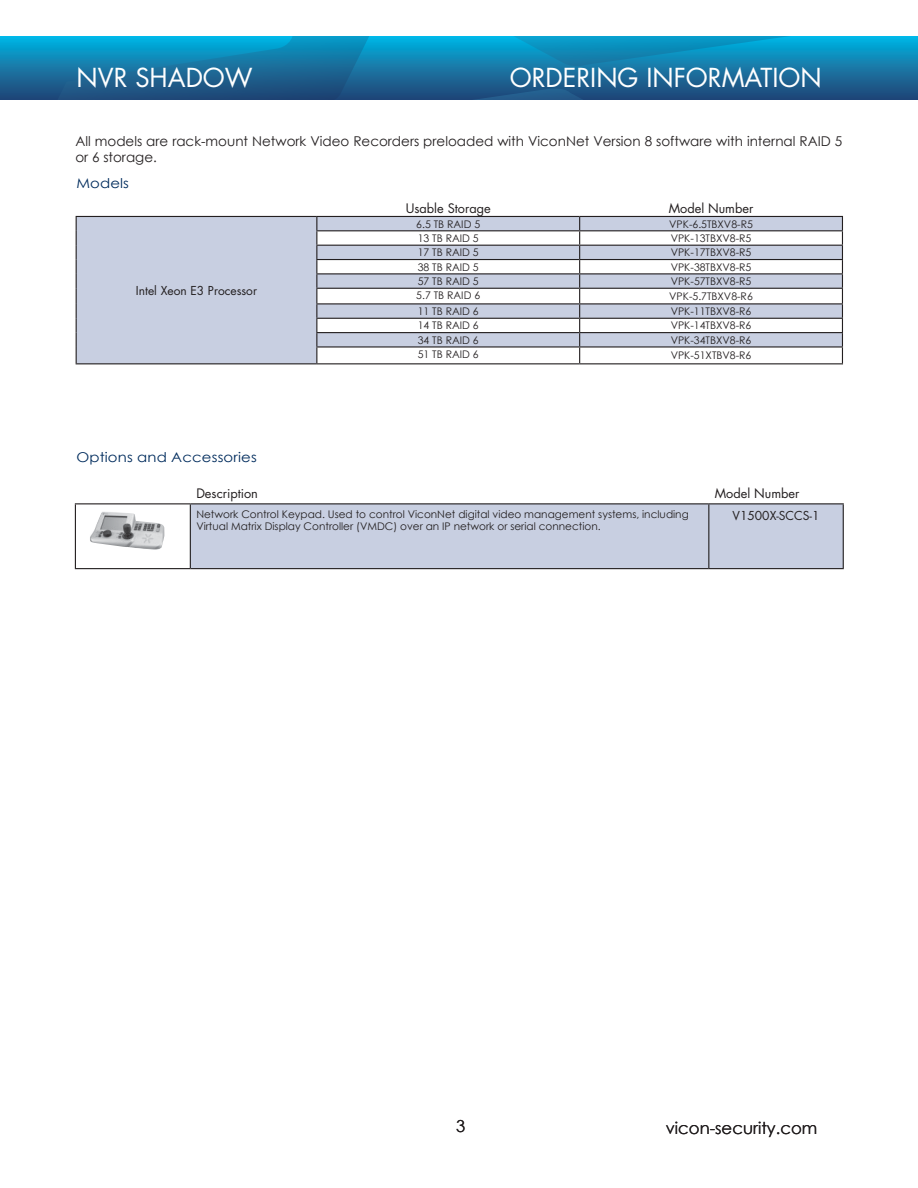
<style>
.page{position:relative;width:918px;height:1188px;background:#fff}
.page>*{position:absolute;margin:0;border:0;box-sizing:border-box;transform-origin:0 0}
.t1{font:25.5px "Futura Std";color:#fff}
.t2{font:16.5px "Century Gothic";color:#231f20}
.t3{font:13.5px/16.2px "Century Gothic";color:#231f20}
.t4{font:13.5px "Century Gothic";letter-spacing:.01em;color:#002c5d;scale:1.1 1}
.t5{font:12.75px "Futura Std";color:#231f20}
.t6{font:12px "Futura Std";color:#231f20}
.t7{font:10.5px/12.6px "Century Gothic";color:#231f20}
</style>
<div class="page">
<div style="left:0;top:36px;width:918px;height:63px;background:linear-gradient(to bottom,#01b4e3,#264272)"></div>
<svg style="left:34px;top:36px;width:840px;height:63px;background:#1477a6"></svg>
<div style="left:191px;top:504px;width:652px;height:64px;background:#c8cfe1"></div>
<hr style="left:75px;top:504px;width:1px;height:64px;background:#231f20">
<hr style="left:190px;top:504px;width:1px;height:64px;background:#231f20">
<hr style="left:708px;top:504px;width:1px;height:64px;background:#231f20">
<hr style="left:843px;top:504px;width:1px;height:64px;background:#231f20">
<hr style="left:75px;top:568px;width:115px;height:1px;background:#231f20">
<hr style="left:190px;top:568px;width:519px;height:1px;background:#231f20">
<hr style="left:709px;top:568px;width:135px;height:1px;background:#231f20">
<hr style="left:75px;top:503px;width:115px;height:1px;background:#231f20">
<hr style="left:190px;top:503px;width:519px;height:1px;background:#231f20">
<hr style="left:709px;top:503px;width:135px;height:1px;background:#231f20">
<img style="left:90px;top:512px;width:74px;height:38px">
<svg style="left:77px;top:217px;width:765px;height:146px;fill:#c8cfe1"></svg>
<svg style="left:76px;top:217px;width:1px;height:146px"></svg>
<hr style="left:76px;top:216px;width:241px;height:1px;background:#231f20">
<hr style="left:76px;top:363px;width:241px;height:1px;background:#231f20">
<hr style="left:317px;top:216px;width:263px;height:1px;background:#231f20">
<hr style="left:580px;top:216px;width:263px;height:1px;background:#231f20">
<hr style="left:316px;top:230px;width:264px;height:1px;background:#231f20">
<hr style="left:580px;top:230px;width:263px;height:1px;background:#231f20">
<hr style="left:316px;top:245px;width:264px;height:1px;background:#231f20">
<hr style="left:580px;top:245px;width:263px;height:1px;background:#231f20">
<hr style="left:316px;top:259px;width:264px;height:1px;background:#231f20">
<hr style="left:580px;top:259px;width:263px;height:1px;background:#231f20">
<hr style="left:316px;top:273px;width:264px;height:1px;background:#231f20">
<hr style="left:580px;top:273px;width:263px;height:1px;background:#231f20">
<hr style="left:316px;top:288px;width:264px;height:1px;background:#231f20">
<hr style="left:580px;top:288px;width:263px;height:1px;background:#231f20">
<hr style="left:316px;top:303px;width:264px;height:1px;background:#231f20">
<hr style="left:580px;top:303px;width:263px;height:1px;background:#231f20">
<hr style="left:316px;top:318px;width:264px;height:1px;background:#231f20">
<hr style="left:580px;top:318px;width:263px;height:1px;background:#231f20">
<hr style="left:316px;top:332px;width:264px;height:1px;background:#231f20">
<hr style="left:580px;top:332px;width:263px;height:1px;background:#231f20">
<hr style="left:316px;top:346px;width:264px;height:2px;background:#231f20">
<svg style="left:316px;top:217px;width:1px;height:146px"></svg>
<hr style="left:580px;top:346px;width:263px;height:2px;background:#231f20">
<svg style="left:579px;top:217px;width:1px;height:146px"></svg>
<svg style="left:842px;top:217px;width:1px;height:146px"></svg>
<hr style="left:317px;top:363px;width:263px;height:1px;background:#231f20">
<hr style="left:580px;top:363px;width:263px;height:1px;background:#231f20">
<h1 class="t1" style="left:77px;top:61px;width:178px">NVR SHADOW</h1>
<h1 class="t1" style="left:510px;top:61px;width:313px">ORDERING INFORMATION</h1>
<p class="t3" style="left:75px;top:133px;width:768px">All models are rack-mount Network Video Recorders preloaded with ViconNet Version 8 software with internal RAID 5 or 6 storage.</p>
<p class="t4" style="left:76px;top:173px;width:49px">Models</p>
<p class="t6" style="left:136px;top:283px;width:123px">Intel Xeon E3 Processor</p>
<p class="t5" style="left:406px;top:200px;width:86px">Usable Storage</p>
<p class="t5" style="left:669px;top:200px;width:86px">Model Number</p>
<p class="t7" style="left:416px;top:217px;width:65px">6.5 TB RAID 5</p>
<p class="t7" style="left:669px;top:217px;width:85px">VPK-6.5TBXV8-R5</p>
<p class="t7" style="left:418px;top:232px;width:63px">13 TB RAID 5</p>
<p class="t7" style="left:671px;top:232px;width:82px">VPK-13TBXV8-R5</p>
<p class="t7" style="left:418px;top:246px;width:63px">17 TB RAID 5</p>
<p class="t7" style="left:671px;top:246px;width:82px">VPK-17TBXV8-R5</p>
<p class="t7" style="left:418px;top:260px;width:63px">38 TB RAID 5</p>
<p class="t7" style="left:671px;top:260px;width:82px">VPK-38TBXV8-R5</p>
<p class="t7" style="left:418px;top:275px;width:63px">57 TB RAID 5</p>
<p class="t7" style="left:671px;top:275px;width:82px">VPK-57TBXV8-R5</p>
<p class="t7" style="left:416px;top:289px;width:65px">5.7 TB RAID 6</p>
<p class="t7" style="left:669px;top:290px;width:85px">VPK-5.7TBXV8-R6</p>
<p class="t7" style="left:418px;top:305px;width:63px">11 TB RAID 6</p>
<p class="t7" style="left:671px;top:305px;width:82px">VPK-11TBXV8-R6</p>
<p class="t7" style="left:418px;top:319px;width:63px">14 TB RAID 6</p>
<p class="t7" style="left:671px;top:319px;width:82px">VPK-14TBXV8-R6</p>
<p class="t7" style="left:418px;top:333px;width:63px">34 TB RAID 6</p>
<p class="t7" style="left:671px;top:333px;width:82px">VPK-34TBXV8-R6</p>
<p class="t7" style="left:418px;top:348px;width:63px">51 TB RAID 6</p>
<p class="t7" style="left:671px;top:349px;width:82px">VPK-51XTBV8-R6</p>
<p class="t4" style="left:76px;top:447px;width:166px">Options and Accessories</p>
<p class="t5" style="left:196px;top:485px;width:63px">Description</p>
<p class="t5" style="left:715px;top:485px;width:86px">Model Number</p>
<p class="t7" style="left:196px;top:507px;width:494px">Network Control Keypad. Used to control ViconNet digital video management systems, including<br>Virtual Matrix Display Controller (VMDC) over an IP network or serial connection.</p>
<p class="t6" style="left:733px;top:508px;width:88px">V1500X-SCCS-1</p>
<h2 class="t2" style="left:456px;top:1114px;width:11px">3</h2>
<h2 class="t2" style="left:666px;top:1116px;width:153px">vicon-security.com</h2>
</div>
